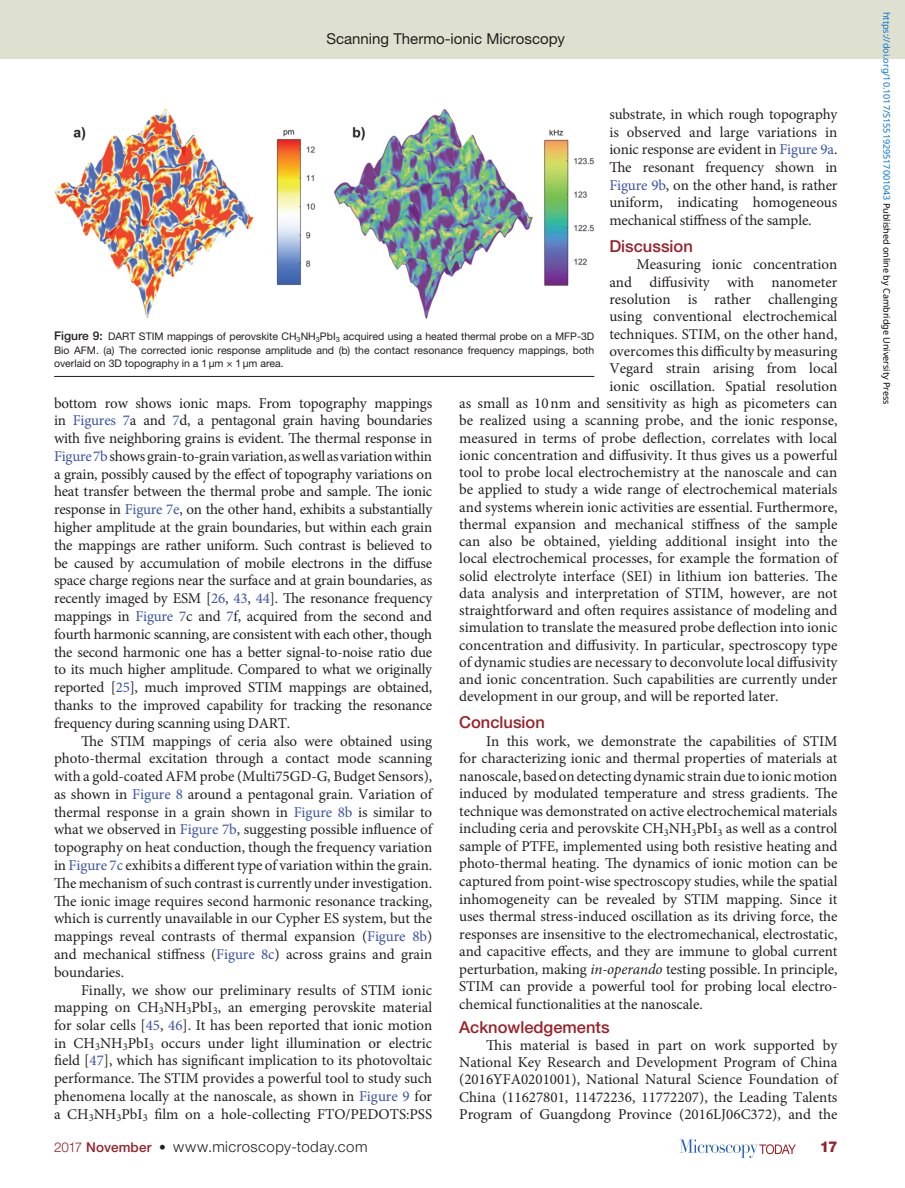
<style>
.page{position:relative;width:905px;height:1188px;background:#fff}
.page>*{position:absolute;margin:0;border:0;box-sizing:border-box;transform-origin:0 0}
.t1{font:500 16.5px "Helvetica Neue LT Std";color:#98212a}
.t2{font:15px/17.9px "Minion Pro";color:#231f20;text-align:justify}
.t3{font:300 15px "Helvetica Neue LT Std";letter-spacing:.03em;color:#231f20}
.t4{font:15px "Helvetica Neue LT Std";color:#231f20}
.t5{font:800 15px "Helvetica Neue LT Std";color:#98212a}
.t6{font:10.5px/13.5px "Helvetica Neue LT Std";color:#231f20;text-align:justify}
.t7{font:9px "Noto Sans";color:#0172cf}
.s1{color:#3a53a3}
.s2{font-style:italic}
.s3{font-weight:500;font-size:12px}
.s4{font-size:13.5px;color:#98212a}
.s5{font-weight:500;font-size:13.5px;color:#98212a}
.s6{font-weight:500;font-size:13.5px}
.s7{color:#000}
</style>
<div class="page">
<svg style="left:679px;top:1139px;width:116px;height:19px"></svg>
<div style="left:0;top:0;width:904px;height:58px;background:#dfe1d0"></div>
<img style="left:55px;top:109px;width:539px;height:210px">
<hr style="left:54px;top:376px;width:540px;height:1px;background:#231f20">
<p class="t4" style="left:326px;top:30px;width:240px">Scanning Thermo-ionic Microscopy</p>
<p class="t2" style="left:609px;top:105px;width:230px">substrate, in which rough topography is observed and large variations in ionic response are evident in <span class="s1">Figure 9a</span>.<br>The resonant frequency shown in <span class="s1">Figure 9b</span>, on the other hand, is rather uniform, indicating homogeneous mechanical stiffness of the sample.</p>
<p class="t1" style="left:609px;top:236px;width:85px">Discussion</p>
<p class="t2" style="left:636px;top:256px;width:202px">Measuring ionic concentration</p>
<p class="t2" style="left:609px;top:273px;width:230px">and diffusivity with nanometer</p>
<p class="t2" style="left:609px;top:290px;width:230px">resolution is rather challenging</p>
<p class="t2" style="left:609px;top:308px;width:229px">using conventional electrochemical</p>
<p class="t2" style="left:609px;top:325px;width:230px">techniques. STIM, on the other hand,</p>
<p class="t2" style="left:609px;top:342px;width:229px">overcomes this difficulty by measuring</p>
<p class="t2" style="left:609px;top:360px;width:230px">Vegard strain arising from local</p>
<p class="t2" style="left:609px;top:377px;width:230px">ionic oscillation. Spatial resolution</p>
<p class="t2" style="left:459px;top:394px;width:380px">as small as 10nm and sensitivity as high as picometers can</p>
<p class="t2" style="left:459px;top:412px;width:380px">be realized using a scanning probe, and the ionic response,</p>
<p class="t2" style="left:459px;top:429px;width:379px">measured in terms of probe deflection, correlates with local</p>
<p class="t2" style="left:459px;top:446px;width:380px">ionic concentration and diffusivity. It thus gives us a powerful</p>
<p class="t2" style="left:459px;top:463px;width:379px">tool to probe local electrochemistry at the nanoscale and can</p>
<p class="t2" style="left:459px;top:481px;width:379px">be applied to study a wide range of electrochemical materials</p>
<p class="t2" style="left:459px;top:498px;width:380px">and systems wherein ionic activities are essential. Furthermore,</p>
<p class="t2" style="left:459px;top:515px;width:379px">thermal expansion and mechanical stiffness of the sample</p>
<p class="t2" style="left:459px;top:532px;width:379px">can also be obtained, yielding additional insight into the</p>
<p class="t2" style="left:459px;top:550px;width:380px">local electrochemical processes, for example the formation of</p>
<p class="t2" style="left:459px;top:567px;width:379px">solid electrolyte interface (SEI) in lithium ion batteries. The</p>
<p class="t2" style="left:459px;top:584px;width:380px">data analysis and interpretation of STIM, however, are not</p>
<p class="t2" style="left:459px;top:601px;width:379px">straightforward and often requires assistance of modeling and</p>
<p class="t2" style="left:459px;top:619px;width:380px">simulation to translate the measured probe deflection into ionic</p>
<p class="t2" style="left:459px;top:636px;width:380px">concentration and diffusivity. In particular, spectroscopy type</p>
<p class="t2" style="left:459px;top:653px;width:380px">of dynamic studies are necessary to deconvolute local diffusivity</p>
<p class="t2" style="left:459px;top:670px;width:379px">and ionic concentration. Such capabilities are currently under</p>
<p class="t2" style="left:459px;top:688px;width:321px">development in our group, and will be reported later.</p>
<p class="t1" style="left:459px;top:713px;width:87px">Conclusion</p>
<p class="t2" style="left:459px;top:732px;width:380px;text-indent:27px">In this work, we demonstrate the capabilities of STIM for characterizing ionic and thermal properties of materials at nanoscale, based on detecting dynamic strain due to ionic motion induced by modulated temperature and stress gradients. The technique was demonstrated on active electrochemical materials including ceria and perovskite CH<sub>3</sub>NH<sub>3</sub>PbI<sub>3</sub> as well as a control sample of PTFE, implemented using both resistive heating and photo-thermal heating. The dynamics of ionic motion can be captured from point-wise spectroscopy studies, while the spatial inhomogeneity can be revealed by STIM mapping. Since it uses thermal stress-induced oscillation as its driving force, the responses are insensitive to the electromechanical, electrostatic, and capacitive effects, and they are immune to global current perturbation, making <span class="s2">in-operando</span> testing possible. In principle, STIM can provide a powerful tool for probing local electro&shy;chemical functionalities at the nanoscale.</p>
<p class="t1" style="left:459px;top:1017px;width:152px">Acknowledgements</p>
<p class="t2" style="left:459px;top:1037px;width:380px;line-height:17.2px;text-indent:27px">This material is based in part on work supported by National Key Research and Development Program of China (2016YFA0201001), National Natural Science Foundation of China (11627801, 11472236, 11772207), the Leading Talents Program of Guangdong Province (2016LJ06C372), and the</p>
<p class="t6" style="left:54px;top:329px;width:542px"><span class="s3">Figure 9:</span> DART STIM mappings of perovskite CH<sub>3</sub>NH<sub>3</sub>PbI<sub>3</sub> acquired using a heated thermal probe on a MFP-3D Bio AFM. (a) The corrected ionic response amplitude and (b) the contact resonance frequency mappings, both overlaid on 3D topography in a 1µm × 1µm area.</p>
<p class="t2" style="left:54px;top:394px;width:380px">bottom row shows ionic maps. From topography mappings in <span class="s1">Figures 7</span>a and <span class="s1">7</span>d, a pentagonal grain having boundaries with five neighboring grains is evident. The thermal response in <span class="s1">Figure 7b</span> shows grain-to-grain variation, as well as variation within a grain, possibly caused by the effect of topography variations on heat transfer between the thermal probe and sample. The ionic response in <span class="s1">Figure 7e</span>, on the other hand, exhibits a substantially higher amplitude at the grain boundaries, but within each grain the mappings are rather uniform. Such contrast is believed to be caused by accumulation of mobile electrons in the diffuse space charge regions near the surface and at grain boundaries, as recently imaged by ESM [<span class="s1">26</span>, <span class="s1">43</span>, <span class="s1">44</span>]. The resonance frequency mappings in <span class="s1">Figure 7</span>c and <span class="s1">7</span>f, acquired from the second and fourth harmonic scanning, are consistent with each other, though the second harmonic one has a better signal-to-noise ratio due to its much higher amplitude. Compared to what we originally reported [<span class="s1">25</span>], much improved STIM mappings are obtained, thanks to the improved capability for tracking the resonance frequency during scanning using DART.</p>
<p class="t2" style="left:54px;top:732px;width:380px;text-indent:27px">The STIM mappings of ceria also were obtained using photo-thermal excitation through a contact mode scanning with a gold-coated AFM probe (Multi75GD-G, Budget Sensors), as shown in <span class="s1">Figure 8</span> around a pentagonal grain. Variation of thermal response in a grain shown in <span class="s1">Figure 8b</span> is similar to what we observed in <span class="s1">Figure 7b</span>, suggesting possible influence of topography on heat conduction, though the frequency variation in <span class="s1">Figure 7c</span> exhibits a different type of variation within the grain.<br>The mechanism of such contrast is currently under investigation.<br>The ionic image requires second harmonic resonance tracking, which is currently unavailable in our Cypher ES system, but the mappings reveal contrasts of thermal expansion (<span class="s1">Figure 8b</span>) and mechanical stiffness (<span class="s1">Figure 8c</span>) across grains and grain boundaries.</p>
<p class="t2" style="left:54px;top:981px;width:380px;text-indent:27px">Finally, we show our preliminary results of STIM ionic mapping on CH<sub>3</sub>NH<sub>3</sub>PbI<sub>3</sub>, an emerging perovskite material for solar cells [<span class="s1">45</span>, <span class="s1">46</span>]. It has been reported that ionic motion in CH<sub>3</sub>NH<sub>3</sub>PbI<sub>3</sub> occurs under light illumination or electric field [<span class="s1">47</span>], which has significant implication to its photovoltaic performance. The STIM provides a powerful tool to study such phenomena locally at the nanoscale, as shown in <span class="s1">Figure 9</span> for a CH<sub>3</sub>NH<sub>3</sub>PbI<sub>3</sub> film on a hole-collecting FTO/PEDOTS:PSS</p>
<p class="t3" style="left:54px;top:1137px;width:315px"><span class="s4">2017</span> <span class="s5">November</span> <span class="s6">•</span> www.microscopy-today.com</p>
<p class="t5" style="left:819px;top:1138px;width:19px">17</p>
<p class="t7" style="left:893px;top:12px;width:394px;rotate:90deg">https://doi.org/10.1017/S1551929517001043 <span class="s7">Published online by Cambridge University Press</span></p>
</div>
